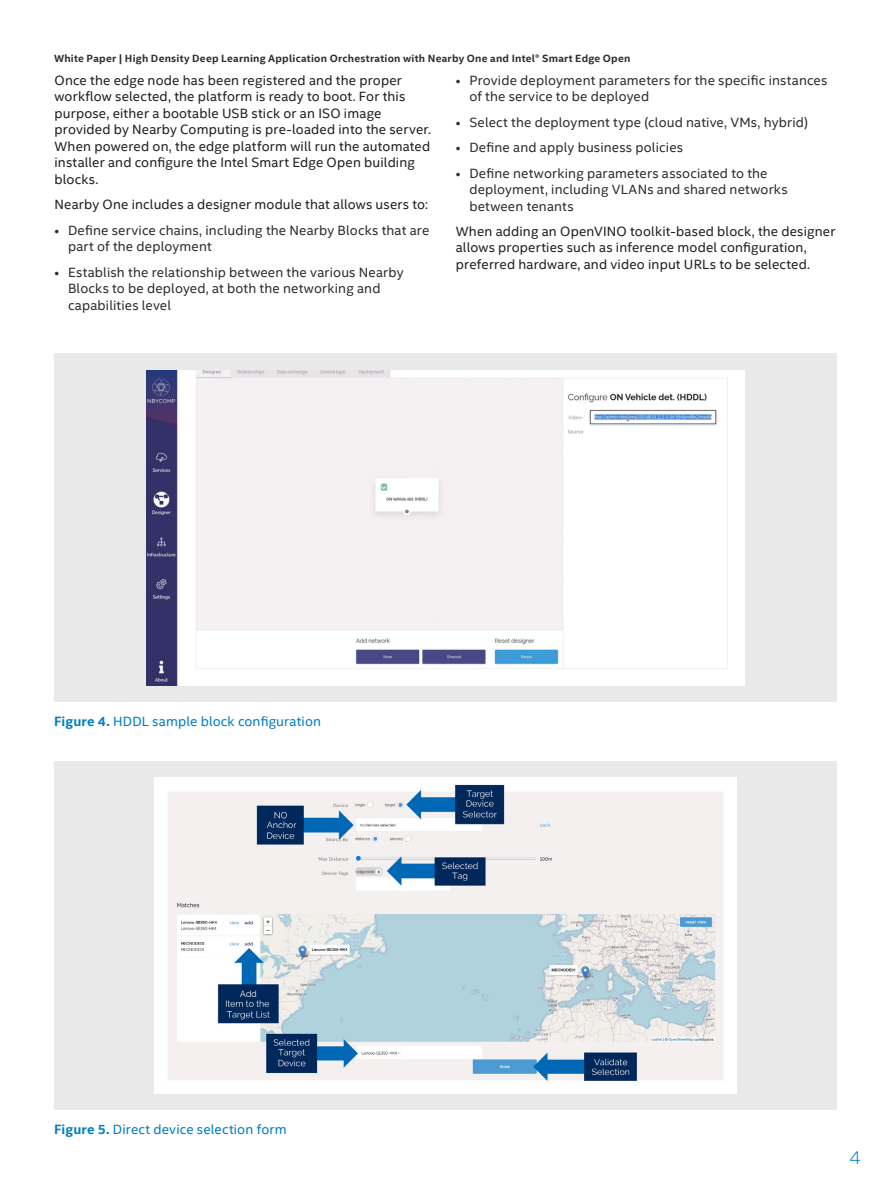
<style>
.page{position:relative;width:891px;height:1188px;background:#fff}
.page>*{position:absolute;margin:0;border:0;box-sizing:border-box;transform-origin:0 0}
.t1{font:300 18px "Intel One Display";color:#007ec5}
.MainCopy___Caption{font:13.5px/16.5px "Intel Clear";letter-spacing:.015em;color:#231f20}
.t2{font:13.5px/16.5px "Intel Clear";letter-spacing:.015em;color:#2d2f2e}
.MainCopy___Caption-2{font:13.5px "Intel Clear";letter-spacing:.01em;color:#007ec5}
.Document_Header{font:700 10.5px "Intel Clear";letter-spacing:.02em;color:#2d2f2e}
.s1{font-weight:700}
</style>
<div class="page">
<div style="left:54px;top:761px;width:783px;height:349px;background:#e9e9e9"></div>
<div style="left:54px;top:354px;width:783px;height:348px;background:#e9e9e9"></div>
<img style="left:155px;top:777px;width:581px;height:317px">
<img style="left:147px;top:370px;width:597px;height:315px">
<p class="Document_Header" style="left:54px;top:52px;width:578px">White Paper | High Density Deep Learning Application Orchestration with Nearby One and Intel® Smart Edge Open</p>
<p class="MainCopy___Caption" style="left:55px;top:72px;width:378px">Once the edge node has been registered and the proper workflow selected, the platform is ready to boot. For this purpose, either a bootable USB stick or an ISO image provided by Nearby Computing is pre-loaded into the server.<br>When powered on, the edge platform will run the automated installer and configure the Intel Smart Edge Open building blocks.</p>
<p class="MainCopy___Caption" style="left:55px;top:196px;width:375px">Nearby One includes a designer module that allows users to:</p>
<p class="t2" style="left:68px;top:222px;width:363px;text-indent:-14px">• Define service chains, including the Nearby Blocks that are part of the deployment</p>
<p class="t2" style="left:68px;top:264px;width:337px;text-indent:-14px">• Establish the relationship between the various Nearby<br>Blocks to be deployed, at both the networking and capabilities level</p>
<p class="t2" style="left:469px;top:72px;width:360px;text-indent:-14px">• Provide deployment parameters for the specific instances of the service to be deployed</p>
<p class="t2" style="left:456px;top:114px;width:354px">• Select the deployment type (cloud native, VMs, hybrid)</p>
<p class="t2" style="left:456px;top:139px;width:229px">• Define and apply business policies</p>
<p class="t2" style="left:469px;top:165px;width:320px;text-indent:-14px">• Define networking parameters associated to the deployment, including VLANs and shared networks between tenants</p>
<p class="MainCopy___Caption" style="left:456px;top:223px;width:381px">When adding an OpenVINO toolkit-based block, the designer allows properties such as inference model configuration, preferred hardware, and video input URLs to be selected.</p>
<p class="MainCopy___Caption-2" style="left:54px;top:713px;width:269px"><span class="s1">Figure 4.</span> HDDL sample block configuration</p>
<p class="MainCopy___Caption-2" style="left:54px;top:1121px;width:234px"><span class="s1">Figure 5.</span> Direct device selection form</p>
<h1 class="t1" style="left:850px;top:1146px;width:12px">4</h1>
</div>
